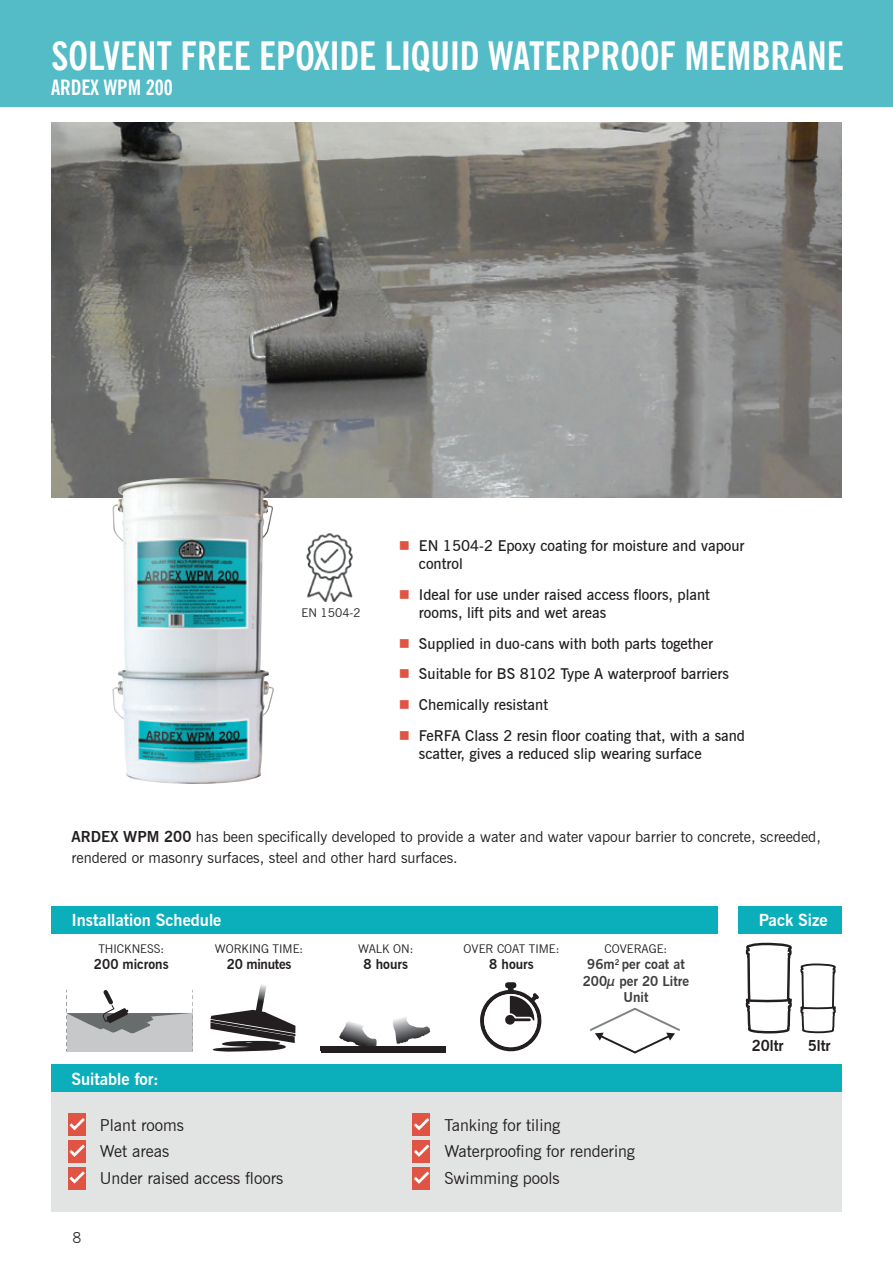
<style>
.page{position:relative;width:893px;height:1263px;background:#fff}
.page>*{position:absolute;margin:0;border:0;box-sizing:border-box;transform-origin:0 0}
.t1{font:700 condensed 39px "News Gothic BT";color:#fff}
.t2{font:700 condensed 21px "News Gothic BT";color:#fff}
.t3{font:16.5px/26.5px "News Gothic BT";color:#231f20}
.t4{font:700 16.5px "News Gothic BT";color:#fff}
.t5{font:600 15px/18px "News Gothic BT";color:#231f20}
.t6{font:15px/21px "News Gothic BT";color:#231f20}
.t7{font:700 15px "News Gothic BT";color:#231f20}
.t8{font:300 15px "News Gothic BT";color:#231f20}
.t9{font:700 13.5px/16.5px "News Gothic BT";color:#3e3e3f;text-align:center}
.t10{font:700 13.5px "News Gothic BT";color:#231f20}
.t11{font:700 13.5px "News Gothic BT";letter-spacing:-.02em;color:#231f20}
.t12{font:12px "News Gothic BT";color:#231f20}
.s1{color:#e05444}
.s2{font-weight:700}
</style>
<div class="page">
<img style="left:51px;top:122px;width:791px;height:375px">
<div style="left:51px;top:1092px;width:791px;height:120px;background:#e2e3e3"></div>
<div style="left:68px;top:1113px;width:18px;height:23px;background:#e05444"></div>
<svg style="left:69px;top:1118px;width:16px;height:13px"></svg>
<div style="left:68px;top:1140px;width:18px;height:22px;background:#e05444"></div>
<svg style="left:69px;top:1144px;width:16px;height:13px"></svg>
<div style="left:68px;top:1167px;width:18px;height:22px;background:#e05444"></div>
<svg style="left:69px;top:1171px;width:16px;height:13px"></svg>
<div style="left:412px;top:1113px;width:18px;height:23px;background:#e05444"></div>
<svg style="left:414px;top:1118px;width:16px;height:13px"></svg>
<div style="left:51px;top:1064px;width:791px;height:28px;background:#0aafbb"></div>
<div style="left:51px;top:905px;width:667px;height:28px;background:#0aafbb"></div>
<div style="left:738px;top:905px;width:104px;height:28px;background:#0aafbb"></div>
<div style="left:0;top:0;width:893px;height:107px;background:#53bcc6"></div>
<svg style="left:480px;top:982px;width:62px;height:70px"></svg>
<svg style="left:590px;top:1008px;width:90px;height:46px"></svg>
<div style="left:321px;top:1046px;width:124px;height:5px;background:#231f20"></div>
<svg style="left:393px;top:1017px;width:37px;height:27px"></svg>
<svg style="left:339px;top:1021px;width:38px;height:25px"></svg>
<hr style="left:321px;top:1050px;width:124px;height:3px;background:#231f20">
<div style="left:412px;top:1167px;width:18px;height:22px;background:#e05444"></div>
<svg style="left:414px;top:1171px;width:16px;height:13px"></svg>
<div style="left:412px;top:1140px;width:18px;height:22px;background:#e05444"></div>
<svg style="left:414px;top:1144px;width:16px;height:13px"></svg>
<img style="left:112px;top:478px;width:162px;height:306px">
<svg style="left:745px;top:944px;width:47px;height:90px"></svg>
<svg style="left:800px;top:963px;width:36px;height:70px"></svg>
<svg style="left:210px;top:984px;width:85px;height:68px"></svg>
<div style="left:67px;top:1013px;width:125px;height:38px;background:#c7c8ca"></div>
<svg style="left:67px;top:990px;width:123px;height:44px"></svg>
<img style="left:306px;top:533px;width:47px;height:68px">
<h1 class="t1" style="left:51px;top:32px;width:794px">SOLVENT FREE EPOXIDE LIQUID WATERPROOF MEMBRANE</h1>
<h2 class="t2" style="left:51px;top:74px;width:123px">ARDEX WPM 200</h2>
<p class="t12" style="left:302px;top:605px;width:61px">EN 1504-2</p>
<p class="t5" style="left:419px;top:537px;width:327px;text-indent:-20px"><span class="s1">■</span> EN 1504-2 Epoxy coating for moisture and vapour control</p>
<p class="t5" style="left:419px;top:585px;width:293px;text-indent:-20px"><span class="s1">■</span> Ideal for use under raised access floors, plant rooms, lift pits and wet areas</p>
<p class="t5" style="left:399px;top:634px;width:316px"><span class="s1">■</span> Supplied in duo-cans with both parts together</p>
<p class="t5" style="left:399px;top:665px;width:332px"><span class="s1">■</span> Suitable for BS 8102 Type A waterproof barriers</p>
<p class="t5" style="left:399px;top:696px;width:151px"><span class="s1">■</span> Chemically resistant</p>
<p class="t5" style="left:419px;top:726px;width:328px;text-indent:-20px"><span class="s1">■</span> FeRFA Class 2 resin floor coating that, with a sand scatter, gives a reduced slip wearing surface</p>
<p class="t6" style="left:72px;top:826px;width:751px"><span class="s2">ARDEX WPM 200</span> has been specifically developed to provide a water and water vapour barrier to concrete, screeded, rendered or masonry surfaces, steel and other hard surfaces.</p>
<p class="t4" style="left:71px;top:910px;width:151px">Installation Schedule</p>
<p class="t4" style="left:759px;top:910px;width:71px">Pack Size</p>
<p class="t12" style="left:215px;top:941px;width:90px">WORKING TIME:</p>
<p class="t11" style="left:227px;top:956px;width:66px">20 minutes</p>
<p class="t12" style="left:98px;top:941px;width:67px">THICKNESS:</p>
<p class="t10" style="left:94px;top:956px;width:76px">200 microns</p>
<p class="t12" style="left:358px;top:941px;width:57px">WALK ON:</p>
<p class="t10" style="left:363px;top:956px;width:46px">8 hours</p>
<p class="t12" style="left:464px;top:941px;width:97px">OVER COAT TIME:</p>
<p class="t10" style="left:489px;top:956px;width:46px">8 hours</p>
<p class="t12" style="left:605px;top:941px;width:64px">COVERAGE:</p>
<p class="t9" style="left:583px;top:956px;width:108px">96m<sup>2</sup> per coat at<br>200μ per 20 Litre<br>Unit</p>
<p class="t4" style="left:71px;top:1069px;width:89px">Suitable for:</p>
<p class="t8" style="left:73px;top:1229px;width:10px">8</p>
<p class="t3" style="left:100px;top:1111px;width:185px">Plant rooms<br>Wet areas<br>Under raised access floors</p>
<p class="t3" style="left:444px;top:1111px;width:192px">Tanking for tiling<br>Waterproofing for rendering<br>Swimming pools</p>
<p class="t7" style="left:752px;top:1037px;width:34px">20ltr</p>
<p class="t7" style="left:808px;top:1037px;width:24px">5ltr</p>
</div>
